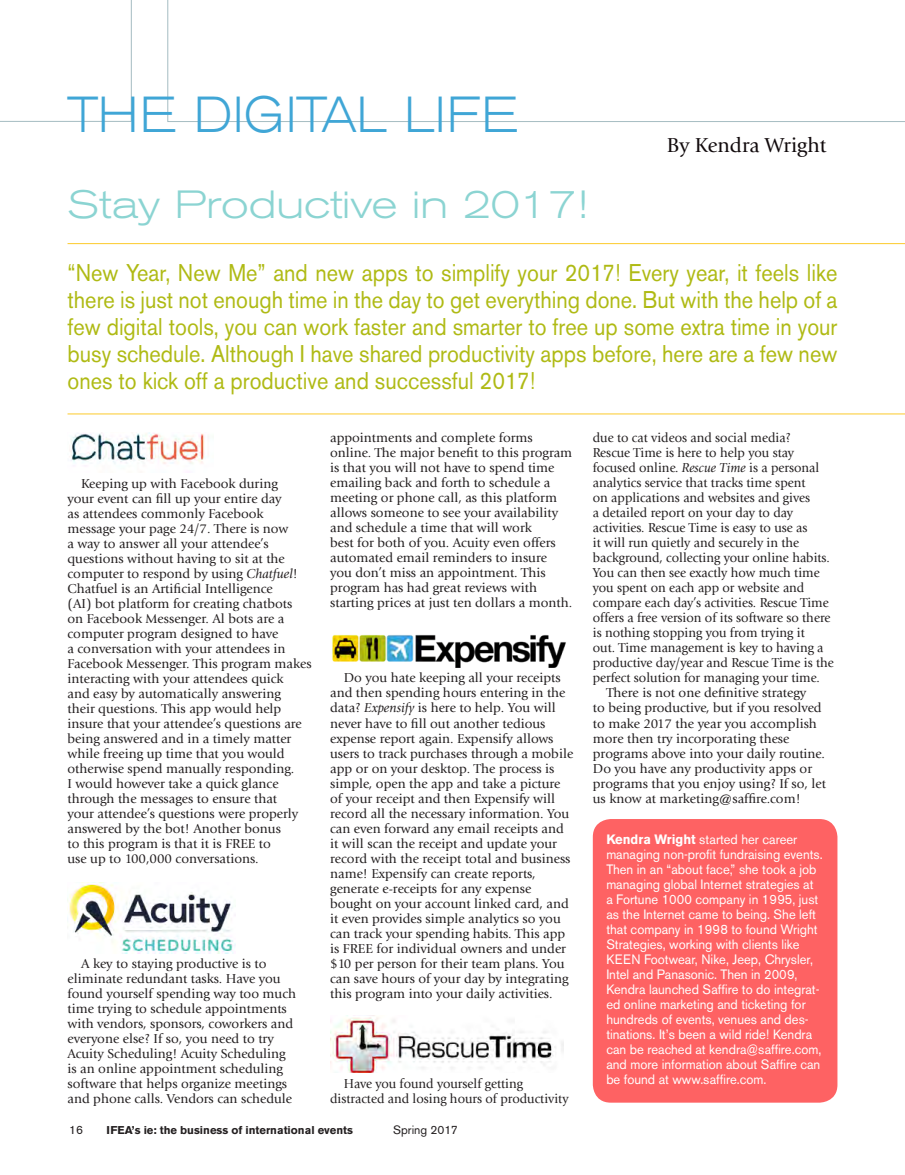
<style>
.page{position:relative;width:905px;height:1175px;background:#fff}
.page>*{position:absolute;margin:0;border:0;box-sizing:border-box;transform-origin:0 0}
.Body_Text{font:300 expanded 50.1px "Akzidenz Grotesk BE";letter-spacing:.02em;color:#40a6d6;scale:.89 1}
.Body_Text-2{font:300 expanded 39px "Akzidenz Grotesk BE";color:#8bd4d2}
.t1{font:24px/27px "Akzidenz Grotesk BE";color:#afba14;text-align:justify;scale:.91 1}
.Body_Text-3{font:21px "Giovanni";color:#110a0c}
.Body_Text-4{font:13.5px/15px "Giovanni";color:#231f20}
.Body_Text-5{font:13.5px/15px "Giovanni";color:#231f20;scale:.96 1}
.t2{font:13.5px/15px "Akzidenz Grotesk BE";color:#fff;scale:.96 1}
.t3{font:12px "Akzidenz Grotesk BE";color:#231f20}
.t4{font:700 11.25px "Akzidenz Grotesk BE";color:#231f20}
.s1{font-style:italic}
.s2{font-weight:700}
</style>
<div class="page">
<svg style="left:0;top:0;width:132px;height:122px"></svg>
<svg style="left:167px;top:0;width:737px;height:122px"></svg>
<hr style="left:68px;top:243px;width:836px;height:1px;background:#fcca2b">
<hr style="left:68px;top:413px;width:836px;height:1px;background:#fcca2b">
<img style="left:70px;top:432px;width:136px;height:41px">
<img style="left:67px;top:882px;width:168px;height:71px">
<img style="left:332px;top:634px;width:234px;height:33px">
<img style="left:330px;top:1015px;width:233px;height:57px">
<div style="left:592px;top:819px;width:245px;height:283px;background:#fe6263;border-radius:18px"></div>
<p class="Body_Text" style="left:68px;top:86px;width:508px">THE DIGITAL LIFE</p>
<p class="Body_Text-2" style="left:68px;top:183px;width:522px">Stay Productive in 2017!</p>
<p class="Body_Text-3" style="left:667px;top:133px;width:161px">By Kendra Wright</p>
<p class="t1" style="left:68px;top:259px;width:847px">“New Year, New Me” and new apps to simplify your 2017! Every year, it feels like there is just not enough time in the day to get everything done. But with the help of a few digital tools, you can work faster and smarter to free up some extra time in your busy schedule. Although I have shared productivity apps before, here are a few new ones to kick off a productive and successful 2017!</p>
<p class="Body_Text-4" style="left:68px;top:476px;width:245px;text-indent:14px">Keeping up with Facebook during<br>your event can fill up your entire day<br>as attendees commonly Facebook message your page 24/7. There is now<br>a way to answer all your attendee’s questions without having to sit at the computer to respond by using <span class="s1">Chatfuel</span>!<br>Chatfuel is an Artificial Intelligence<br>(AI) bot platform for creating chatbots<br>on Facebook Messenger. Al bots are a computer program designed to have<br>a conversation with your attendees in Facebook Messenger. This program makes interacting with your attendees quick<br>and easy by automatically answering<br>their questions. This app would help insure that your attendee’s questions are being answered and in a timely matter while freeing up time that you would otherwise spend manually responding.<br>I would however take a quick glance through the messages to ensure that<br>your attendee’s questions were properly answered by the bot! Another bonus<br>to this program is that it is FREE to<br>use up to 100,000 conversations.</p>
<p class="Body_Text-4" style="left:68px;top:956px;width:230px;text-indent:14px">A key to staying productive is to eliminate redundant tasks. Have you found yourself spending way too much time trying to schedule appointments with vendors, sponsors, coworkers and everyone else? If so, you need to try Acuity Scheduling! Acuity Scheduling is an online appointment scheduling software that helps organize meetings and phone calls. Vendors can schedule</p>
<p class="Body_Text-4" style="left:330px;top:430px;width:244px">appointments and complete forms online. The major benefit to this program is that you will not have to spend time emailing back and forth to schedule a meeting or phone call, as this platform allows someone to see your availability and schedule a time that will work<br>best for both of you. Acuity even offers automated email reminders to insure<br>you don’t miss an appointment. This program has had great reviews with starting prices at just ten dollars a month.</p>
<p class="Body_Text-4" style="left:330px;top:670px;width:244px;text-indent:14px">Do you hate keeping all your receipts and then spending hours entering in the data? <span class="s1">Expensify</span> is here to help. You will never have to fill out another tedious expense report again. Expensify allows users to track purchases through a mobile app or on your desktop. The process is simple, open the app and take a picture of your receipt and then Expensify will record all the necessary information. You can even forward any email receipts and it will scan the receipt and update your record with the receipt total and business name! Expensify can create reports, generate e-receipts for any expense bought on your account linked card, and it even provides simple analytics so you can track your spending habits. This app is FREE for individual owners and under $10 per person for their team plans. You can save hours of your day by integrating this program into your daily activities.</p>
<p class="Body_Text-5" style="left:330px;top:1075px;width:250px;text-indent:14px">Have you found yourself getting distracted and losing hours of productivity</p>
<p class="t3" style="left:69px;top:1123px;width:15px">16</p>
<p class="t4" style="left:107px;top:1124px;width:248px">IFEA’s ie: the business of international events</p>
<p class="t3" style="left:393px;top:1123px;width:66px">Spring 2017</p>
<p class="Body_Text-5" style="left:593px;top:430px;width:252px">due to cat videos and social media?<br>Rescue Time is here to help you stay focused online. <span class="s1">Rescue Time</span> is a personal analytics service that tracks time spent<br>on applications and websites and gives<br>a detailed report on your day to day activities. Rescue Time is easy to use as<br>it will run quietly and securely in the background, collecting your online habits.<br>You can then see exactly how much time you spent on each app or website and compare each day’s activities. Rescue Time offers a free version of its software so there is nothing stopping you from trying it<br>out. Time management is key to having a productive day/year and Rescue Time is the perfect solution for managing your time.</p>
<p class="Body_Text-4" style="left:592px;top:685px;width:235px;text-indent:14px">There is not one definitive strategy<br>to being productive, but if you resolved to make 2017 the year you accomplish more then try incorporating these programs above into your daily routine.<br>Do you have any productivity apps or programs that you enjoy using? If so, let us know at marketing@saffire.com!</p>
<p class="t2" style="left:606px;top:832px;width:227px"><span class="s2">Kendra Wright</span> started her career managing non-profit fundraising events.<br>Then in an “about face,” she took a job managing global Internet strategies at a Fortune 1000 company in 1995, just as the Internet came to being. She left that company in 1998 to found Wright Strategies, working with clients like KEEN Footwear, Nike, Jeep, Chrysler, Intel and Panasonic. Then in 2009, Kendra launched Saffire to do integrat&shy;ed online marketing and ticketing for hundreds of events, venues and des&shy;tinations. It’s been a wild ride! Kendra can be reached at kendra@saffire.com, and more information about Saffire can be found at www.saffire.com.</p>
</div>
